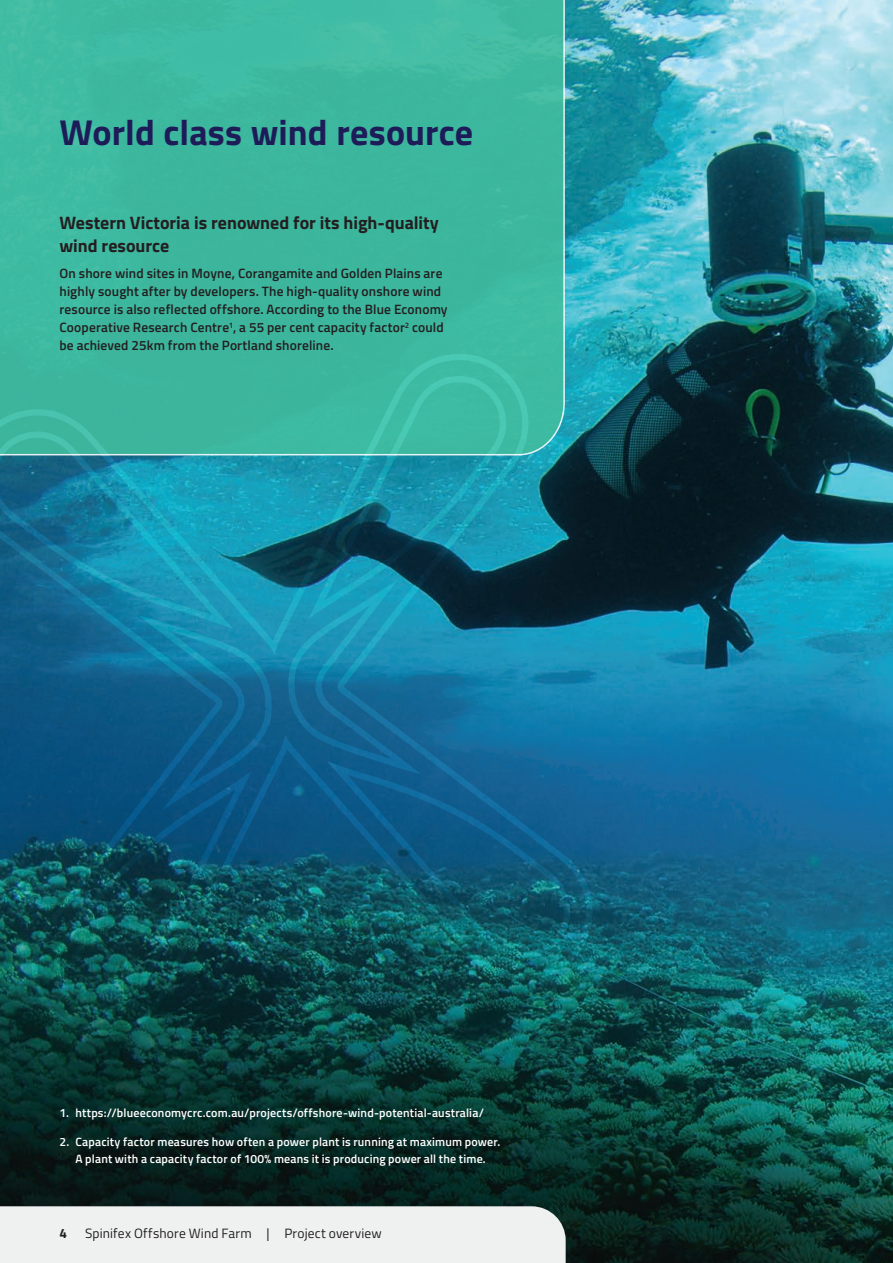
<style>
.page{position:relative;width:893px;height:1263px;background:#fff}
.page>*{position:absolute;margin:0;border:0;box-sizing:border-box;transform-origin:0 0}
.t1{font:700 36px "Titillium Web";letter-spacing:.005em;color:#1e1c58}
.t2{font:700 18px/22.5px "Titillium Web";color:#231f20}
.t3{font:600 13.5px/18px "Titillium Web";letter-spacing:.01em;color:#231f20}
.t4{font:13.5px "Titillium Web";letter-spacing:.01em;color:#231f20}
.t5{font:700 13.5px "Titillium Web";color:#231f20}
.t6{font:600 12px/16.5px "Titillium Web";letter-spacing:.015em;color:#fff;text-align:center}
</style>
<div class="page">
<img style="left:0;top:0;width:893px;height:1263px">
<div style="left:0;top:0;width:566px;height:349px;background:#3db89e"></div>
<img style="left:0;top:349px;width:601px;height:692px">
<div style="left:0;top:1206px;width:566px;height:57px;background:#eff1f0"></div>
<h1 class="t1" style="left:60px;top:105px;width:415px">World class wind resource</h1>
<h2 class="t2" style="left:60px;top:211px;width:381px">Western Victoria is renowned for its high-quality wind resource</h2>
<p class="t3" style="left:60px;top:264px;width:390px">On shore wind sites in Moyne, Corangamite and Golden Plains are highly sought after by developers. The high-quality onshore wind resource is also reflected offshore. According to the Blue Economy Cooperative Research Centre<sup>1</sup>, a 55 per cent capacity factor<sup>2</sup> could be achieved 25km from the Portland shoreline.</p>
<p class="t6" style="left:60px;top:1104px;width:426px">1. https://blueeconomycrc.com.au/projects/offshore-wind-potential-australia/</p>
<p class="t6" style="left:60px;top:1133px;width:442px">2. Capacity factor measures how often a power plant is running at maximum power.<br>A plant with a capacity factor of 100% means it is producing power all the time.</p>
<p class="t5" style="left:60px;top:1223px;width:9px">4</p>
<p class="t4" style="left:85px;top:1223px;width:298px">Spinifex Offshore Wind Farm | Project overview</p>
</div>
